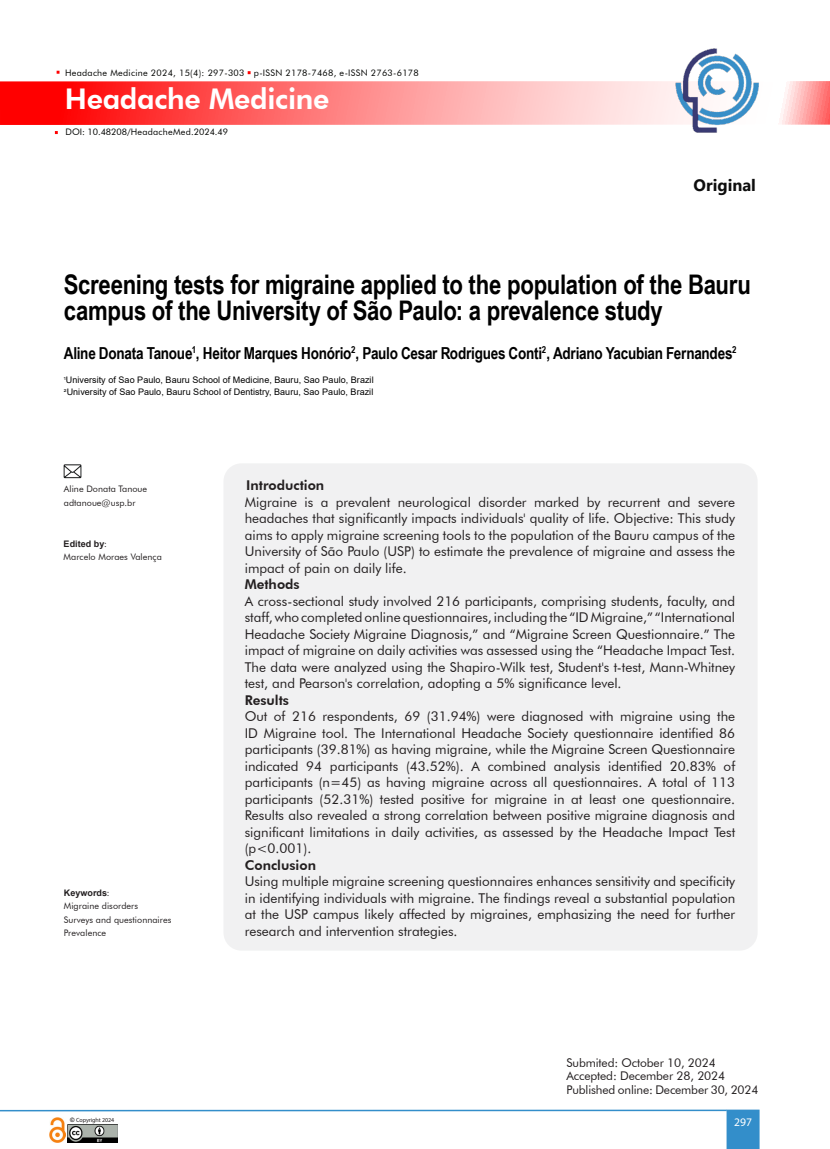
<style>
.page{position:relative;width:830px;height:1149px;background:#fff}
.page>*{position:absolute;margin:0;border:0;box-sizing:border-box;transform-origin:0 0}
.t1{font:800 28.5px "Futura BT";letter-spacing:-.01em;color:#fff}
.t2{font:700 27px/25.5px "Arial Narrow";letter-spacing:-.01em;color:#000}
.t3{font:700 16.5px "Arial Narrow";letter-spacing:-.015em;color:#000}
.t4{font:700 16.5px "Segoe UI";letter-spacing:-.005em;color:#0d0d0d}
.t5{font:13.5px/16.5px "Futura BT";color:#231f20;text-align:justify}
.t6{font:800 13.5px "Futura BT";color:#231f20}
.texto{font:12px "Futura BT";letter-spacing:-.01em;color:#231f20}
.t7{font:11.55px "Myriad Pro";color:#fff}
.texto-2{font:9px "Arial";letter-spacing:.005em;color:#000}
.texto-3{font:9px "Futura BT";letter-spacing:.005em;color:#231f20}
.t8{font:9px "Futura BT";letter-spacing:.03em;color:#040503}
.t9{font:9px "Futura BT";letter-spacing:-.005em;color:#040503}
.texto-4{font:700 9px "Arial";letter-spacing:.005em;color:#231f20}
.t10{font:6px "Myriad Pro";letter-spacing:-.005em;color:#231f20}
.s1{font-style:inherit}
.s2{font-family:"Myriad Pro";font-weight:400}
.s3{font-family:"Arial";font-weight:700}
</style>
<div class="page">
<svg style="left:0;top:81px;width:829px;height:44px;background:#ff8383"></svg>
<svg style="left:726px;top:1109px;width:33px;height:39px"></svg>
<hr style="left:0;top:1109px;width:726px;height:1px;background:#338eca">
<img style="left:67px;top:1124px;width:50px;height:18px">
<img style="left:49px;top:1117px;width:17px;height:25px">
<img style="left:674px;top:48px;width:85px;height:85px">
<div style="left:223px;top:463px;width:534px;height:487px;background:#f1f1f2;border-radius:18px"></div>
<img style="left:64px;top:464px;width:18px;height:14px">
<p class="t8" style="left:65px;top:67px;width:355px">Headache Medicine 2024, 15(4): 297-303 p-ISSN 2178-7468, e-ISSN 2763-6178</p>
<h1 class="t1" style="left:65px;top:81px;width:266px">Headache Medicine</h1>
<p class="t9" style="left:65px;top:126px;width:164px">DOI: 10.48208/<span class="s1">HeadacheMed</span>.2024.49</p>
<p class="t4" style="left:693px;top:169px;width:64px">Original</p>
<p class="t2" style="left:64px;top:270px;width:688px">Screening tests for migraine applied to the population of the Bauru campus of the University of São Paulo: a prevalence study</p>
<p class="t3" style="left:64px;top:340px;width:673px">Aline Donata Tanoue<sup>1</sup>, Heitor Marques Honório<sup>2</sup>, Paulo Cesar Rodrigues Conti<sup>2</sup>, Adriano Yacubian Fernandes<sup>2</sup></p>
<p class="texto-2" style="left:64px;top:373px;width:311px"><sup>1</sup>University of Sao Paulo, Bauru School of Medicine, Bauru, Sao Paulo, Brazil</p>
<p class="texto-2" style="left:64px;top:385px;width:311px"><sup>2</sup>University of Sao Paulo, Bauru School of Dentistry, Bauru, Sao Paulo, Brazil</p>
<p class="texto-3" style="left:64px;top:483px;width:85px">Aline Donata Tanoue</p>
<p class="texto-3" style="left:64px;top:497px;width:73px">adtanoue@usp.br</p>
<p class="texto-4" style="left:64px;top:537px;width:44px">Edited by<span class="s2">:</span></p>
<p class="texto-3" style="left:64px;top:551px;width:100px">Marcelo Moraes Valença</p>
<p class="texto-4" style="left:64px;top:885px;width:47px">Keywords<span class="s2">:</span></p>
<p class="texto-3" style="left:64px;top:900px;width:76px">Migraine disorders</p>
<p class="texto-3" style="left:64px;top:913px;width:109px">Surveys and questionnaires</p>
<p class="texto-3" style="left:64px;top:927px;width:44px">Prevalence</p>
<p class="t10" style="left:70px;top:1115px;width:46px"><span class="s3">©</span> Copyright 2024</p>
<p class="t6" style="left:246px;top:477px;width:79px">Introduction</p>
<p class="t5" style="left:244px;top:493px;width:491px">Migraine is a prevalent neurological disorder marked by recurrent and severe headaches that significantly impacts individuals' quality of life. Objective: This study aims to apply migraine screening tools to the population of the Bauru campus of the University of São Paulo (USP) to estimate the prevalence of migraine and assess the impact of pain on daily life.</p>
<p class="t6" style="left:244px;top:576px;width:56px">Methods</p>
<p class="t5" style="left:244px;top:592px;width:491px">A cross-sectional study involved 216 participants, comprising students, faculty, and staff, who completed online questionnaires, including the “ID Migraine,” “International Headache Society Migraine Diagnosis,” and “Migraine Screen Questionnaire.” The impact of migraine on daily activities was assessed using the “Headache Impact Test.<br>The data were analyzed using the Shapiro-Wilk test, Student's t-test, Mann-Whitney test, and Pearson's correlation, adopting a 5% significance level.</p>
<p class="t6" style="left:244px;top:691px;width:46px">Results</p>
<p class="t5" style="left:244px;top:708px;width:492px">Out of 216 respondents, 69 (31.94%) were diagnosed with migraine using the ID Migraine tool. The International Headache Society questionnaire identified 86 participants (39.81%) as having migraine, while the Migraine Screen Questionnaire indicated 94 participants (43.52%). A combined analysis identified 20.83% of participants (n=45) as having migraine across all questionnaires. A total of 113 participants (52.31%) tested positive for migraine in at least one questionnaire.<br>Results also revealed a strong correlation between positive migraine diagnosis and significant limitations in daily activities, as assessed by the Headache Impact Test (p&lt;0.001).</p>
<p class="t6" style="left:244px;top:856px;width:73px">Conclusion</p>
<p class="t5" style="left:244px;top:873px;width:491px">Using multiple migraine screening questionnaires enhances sensitivity and specificity in identifying individuals with migraine. The findings reveal a substantial population at the USP campus likely affected by migraines, emphasizing the need for further research and intervention strategies.</p>
<p class="texto" style="left:566px;top:1054px;width:151px">Submited: October 10, 2024</p>
<p class="texto" style="left:566px;top:1068px;width:160px">Accepted: December 28, 2024</p>
<p class="texto" style="left:566px;top:1081px;width:193px">Published online: December 30, 2024</p>
<p class="t7" style="left:733px;top:1114px;width:19px">297</p>
</div>
